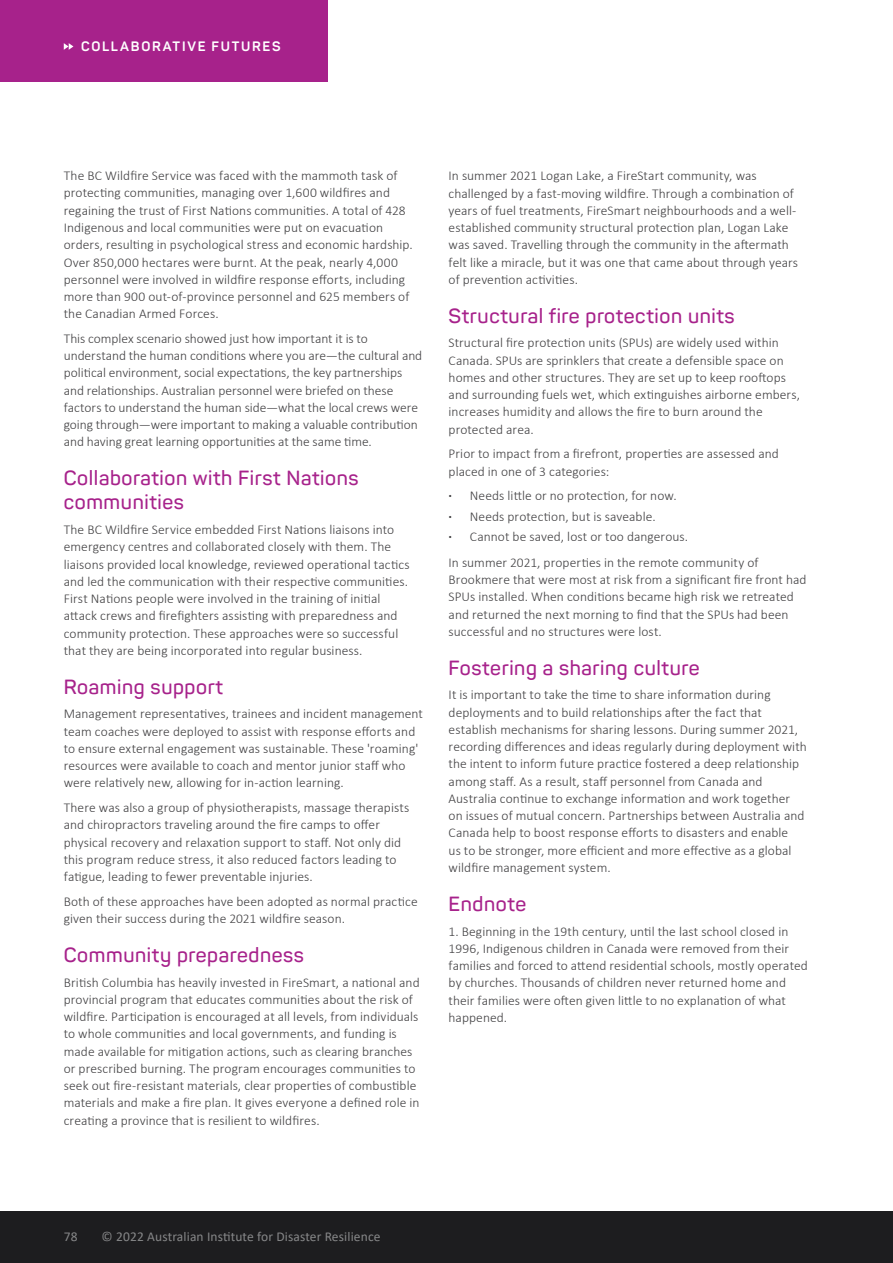
<style>
.page{position:relative;width:893px;height:1263px;background:#fff}
.page>*{position:absolute;margin:0;border:0;box-sizing:border-box;transform-origin:0 0}
.t1{font:600 20.25px/24px "Panton";letter-spacing:.03em;color:#a7228b}
.t2{font:300 13.5px/17.2px "Calibri";letter-spacing:.005em;color:#414042}
.t3{font:13.5px "Calibri";letter-spacing:.01em;color:#868788}
.t4{font:700 13.5px "Panton";letter-spacing:.13em;color:#fff}
.s1{font-weight:700}
</style>
<div class="page">
<div style="left:0;top:1212px;width:893px;height:51px;background:#1d1d1f"></div>
<div style="left:0;top:0;width:327px;height:81px;background:#a7228b"></div>
<svg style="left:64px;top:43px;width:9px;height:7px"></svg>
<p class="t4" style="left:81px;top:38px;width:201px">COLLABORATIVE FUTURES</p>
<p class="t2" style="left:64px;top:167px;width:351px">The BC Wildfire Service was faced with the mammoth task of protecting communities, managing over 1,600 wildfires and regaining the trust of First Nations communities. A total of 428<br>Indigenous and local communities were put on evacuation orders, resulting in psychological stress and economic hardship.<br>Over 850,000 hectares were burnt. At the peak, nearly 4,000 personnel were involved in wildfire response efforts, including more than 900 out-of-province personnel and 625 members of the Canadian Armed Forces.</p>
<p class="t2" style="left:64px;top:330px;width:360px">This complex scenario showed just how important it is to understand the human conditions where you are—the cultural and political environment, social expectations, the key partnerships and relationships. Australian personnel were briefed on these factors to understand the human side—what the local crews were going through—were important to making a valuable contribution and having great learning opportunities at the same time.</p>
<h1 class="t1" style="left:64px;top:466px;width:296px">Collaboration with First Nations communities</h1>
<p class="t2" style="left:64px;top:521px;width:347px">The BC Wildfire Service embedded First Nations liaisons into emergency centres and collaborated closely with them. The liaisons provided local knowledge, reviewed operational tactics and led the communication with their respective communities.<br>First Nations people were involved in the training of initial attack crews and firefighters assisting with preparedness and community protection. These approaches were so successful that they are being incorporated into regular business.</p>
<h1 class="t1" style="left:64px;top:674px;width:161px">Roaming support</h1>
<p class="t2" style="left:64px;top:705px;width:361px">Management representatives, trainees and incident management team coaches were deployed to assist with response efforts and to ensure external engagement was sustainable. These 'roaming' resources were available to coach and mentor junior staff who were relatively new, allowing for in-action learning.</p>
<p class="t2" style="left:64px;top:799px;width:347px">There was also a group of physiotherapists, massage therapists and chiropractors traveling around the fire camps to offer physical recovery and relaxation support to staff. Not only did this program reduce stress, it also reduced factors leading to fatigue, leading to fewer preventable injuries.</p>
<p class="t2" style="left:64px;top:892px;width:355px">Both of these approaches have been adopted as normal practice given their success during the 2021 wildfire season.</p>
<h1 class="t1" style="left:64px;top:943px;width:242px">Community preparedness</h1>
<p class="t2" style="left:64px;top:973px;width:357px">British Columbia has heavily invested in FireSmart, a national and provincial program that educates communities about the risk of wildfire. Participation is encouraged at all levels, from individuals to whole communities and local governments, and funding is made available for mitigation actions, such as clearing branches or prescribed burning. The program encourages communities to seek out fire-resistant materials, clear properties of combustible materials and make a fire plan. It gives everyone a defined role in creating a province that is resilient to wildfires.</p>
<p class="t2" style="left:449px;top:167px;width:351px">In summer 2021 Logan Lake, a FireStart community, was challenged by a fast-moving wildfire. Through a combination of years of fuel treatments, FireSmart neighbourhoods and a well&shy;established community structural protection plan, Logan Lake was saved. Travelling through the community in the aftermath felt like a miracle, but it was one that came about through years of prevention activities.</p>
<h1 class="t1" style="left:449px;top:303px;width:288px">Structural fire protection units</h1>
<p class="t2" style="left:449px;top:334px;width:353px">Structural fire protection units (SPUs) are widely used within Canada. SPUs are sprinklers that create a defensible space on homes and other structures. They are set up to keep rooftops and surrounding fuels wet, which extinguishes airborne embers, increases humidity and allows the fire to burn around the protected area.</p>
<p class="t2" style="left:449px;top:445px;width:332px">Prior to impact from a firefront, properties are assessed and placed in one of 3 categories:</p>
<p class="t2" style="left:449px;top:485px;width:241px;line-height:20.4px"><span class="s1">·</span> Needs little or no protection, for now.<br><span class="s1">·</span> Needs protection, but is saveable.<br><span class="s1">·</span> Cannot be saved, lost or too dangerous.</p>
<p class="t2" style="left:449px;top:554px;width:359px">In summer 2021, properties in the remote community of Brookmere that were most at risk from a significant fire front had SPUs installed. When conditions became high risk we retreated and returned the next morning to find that the SPUs had been successful and no structures were lost.</p>
<h1 class="t1" style="left:449px;top:655px;width:252px">Fostering a sharing culture</h1>
<p class="t2" style="left:449px;top:686px;width:360px">It is important to take the time to share information during deployments and to build relationships after the fact that establish mechanisms for sharing lessons. During summer 2021, recording differences and ideas regularly during deployment with the intent to inform future practice fostered a deep relationship among staff. As a result, staff personnel from Canada and Australia continue to exchange information and work together on issues of mutual concern. Partnerships between Australia and Canada help to boost response efforts to disasters and enable<br>us to be stronger, more efficient and more effective as a global wildfire management system.</p>
<h1 class="t1" style="left:449px;top:892px;width:79px">Endnote</h1>
<p class="t2" style="left:449px;top:922px;width:361px">1. Beginning in the 19th century, until the last school closed in 1996, Indigenous children in Canada were removed from their families and forced to attend residential schools, mostly operated by churches. Thousands of children never returned home and their families were often given little to no explanation of what happened.</p>
<p class="t3" style="left:64px;top:1227px;width:15px">78</p>
<p class="t3" style="left:102px;top:1227px;width:280px">© 2022 Australian Institute for Disaster Resilience</p>
</div>
